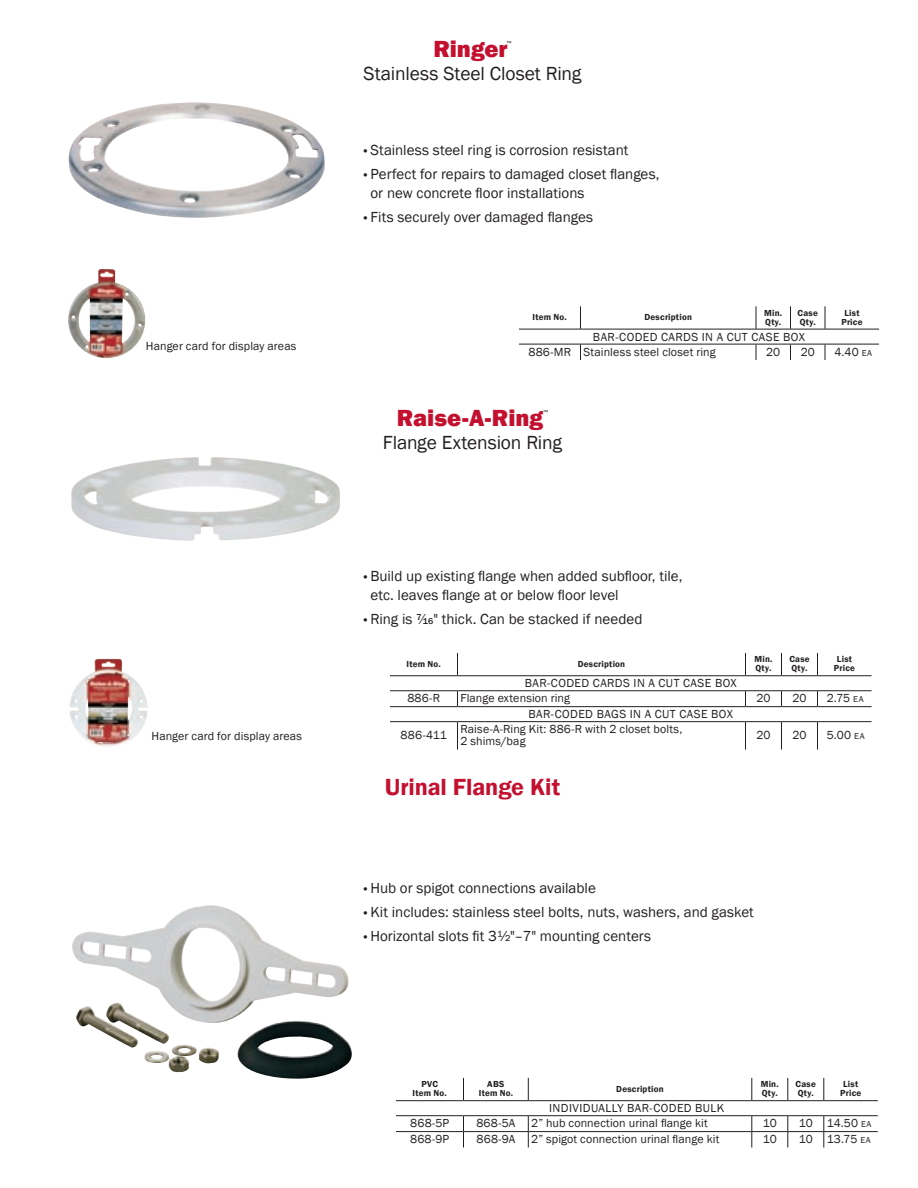
<style>
.page{position:relative;width:918px;height:1188px;background:#fff}
.page>*{position:absolute;margin:0;border:0;box-sizing:border-box;transform-origin:0 0}
.t1{font:800 24px "Franklin Gothic";color:#c3102f}
.t2{font:600 24px "Franklin Gothic";letter-spacing:-.005em;color:#c3102f}
.t3{font:19.5px "Franklin Gothic";letter-spacing:-.01em;color:#231f20}
.t4{font:15px/24px "Franklin Gothic";color:#231f20}
.t5{font:12px/24px "Franklin Gothic";letter-spacing:.01em;color:#231f20}
.t6{font:12px "Franklin Gothic";letter-spacing:.04em;color:#231f20}
.t7{font:12px "Franklin Gothic";letter-spacing:.035em;color:#231f20}
.t8{font:600 9px/9px "Franklin Gothic";letter-spacing:.025em;color:#231f20}
.t9{font:6px "Franklin Gothic";color:#231f20}
.s1{font-size:8.7px}
.s2{font-weight:500;font-size:8.85px}
</style>
<div class="page">
<img style="left:71px;top:457px;width:269px;height:84px">
<img style="left:68px;top:102px;width:257px;height:116px">
<img style="left:72px;top:905px;width:280px;height:174px">
<img style="left:68px;top:269px;width:77px;height:89px">
<img style="left:69px;top:659px;width:79px;height:88px">
<hr style="left:519px;top:329px;width:61px;height:1px;background:#231f20">
<hr style="left:580px;top:329px;width:176px;height:1px;background:#231f20">
<hr style="left:756px;top:329px;width:34px;height:1px;background:#231f20">
<hr style="left:790px;top:329px;width:35px;height:1px;background:#231f20">
<hr style="left:825px;top:329px;width:54px;height:1px;background:#231f20">
<hr style="left:519px;top:344px;width:61px;height:1px;background:#231f20">
<hr style="left:580px;top:344px;width:176px;height:1px;background:#231f20">
<svg style="left:580px;top:306px;width:1px;height:23px"></svg>
<svg style="left:580px;top:344px;width:1px;height:16px"></svg>
<hr style="left:756px;top:344px;width:34px;height:1px;background:#231f20">
<svg style="left:756px;top:306px;width:1px;height:23px"></svg>
<svg style="left:756px;top:344px;width:1px;height:16px"></svg>
<hr style="left:790px;top:344px;width:35px;height:1px;background:#231f20">
<svg style="left:790px;top:306px;width:1px;height:23px"></svg>
<svg style="left:790px;top:344px;width:1px;height:16px"></svg>
<hr style="left:825px;top:344px;width:54px;height:1px;background:#231f20">
<svg style="left:825px;top:306px;width:1px;height:23px"></svg>
<svg style="left:825px;top:344px;width:1px;height:16px"></svg>
<svg style="left:390px;top:653px;width:482px;height:97px"></svg>
<hr style="left:396px;top:1100px;width:68px;height:1px;background:#231f20">
<hr style="left:464px;top:1100px;width:64px;height:1px;background:#231f20">
<hr style="left:528px;top:1100px;width:224px;height:1px;background:#231f20">
<hr style="left:752px;top:1100px;width:36px;height:1px;background:#231f20">
<hr style="left:788px;top:1100px;width:36px;height:1px;background:#231f20">
<hr style="left:824px;top:1100px;width:54px;height:1px;background:#231f20">
<hr style="left:396px;top:1115px;width:68px;height:1px;background:#231f20">
<hr style="left:396px;top:1131px;width:68px;height:1px;background:#231f20">
<hr style="left:464px;top:1115px;width:64px;height:1px;background:#231f20">
<hr style="left:464px;top:1131px;width:64px;height:1px;background:#231f20">
<svg style="left:463px;top:1078px;width:1px;height:22px"></svg>
<svg style="left:463px;top:1116px;width:1px;height:32px"></svg>
<hr style="left:528px;top:1115px;width:224px;height:1px;background:#231f20">
<hr style="left:528px;top:1131px;width:224px;height:1px;background:#231f20">
<svg style="left:528px;top:1078px;width:1px;height:22px"></svg>
<svg style="left:528px;top:1116px;width:1px;height:32px"></svg>
<hr style="left:752px;top:1115px;width:36px;height:1px;background:#231f20">
<hr style="left:752px;top:1131px;width:36px;height:1px;background:#231f20">
<svg style="left:751px;top:1078px;width:1px;height:22px"></svg>
<svg style="left:751px;top:1116px;width:1px;height:32px"></svg>
<hr style="left:788px;top:1115px;width:36px;height:1px;background:#231f20">
<hr style="left:788px;top:1131px;width:36px;height:1px;background:#231f20">
<svg style="left:787px;top:1078px;width:1px;height:22px"></svg>
<svg style="left:787px;top:1116px;width:1px;height:32px"></svg>
<hr style="left:824px;top:1115px;width:54px;height:1px;background:#231f20">
<hr style="left:824px;top:1131px;width:54px;height:1px;background:#231f20">
<svg style="left:823px;top:1078px;width:1px;height:22px"></svg>
<svg style="left:823px;top:1116px;width:1px;height:32px"></svg>
<p class="t5" style="left:146px;top:335px;width:152px">Hanger card for display areas</p>
<p class="t5" style="left:151px;top:724px;width:152px">Hanger card for display areas</p>
<h1 class="t1" style="left:433px;top:34px;width:76px">Ringer</h1>
<p class="t9" style="left:507px;top:40px;width:6px">™</p>
<h2 class="t3" style="left:364px;top:61px;width:219px">Stainless Steel Closet Ring</h2>
<p class="t4" style="left:370px;top:138px;width:291px">Stainless steel ring is corrosion resistant<br>Perfect for repairs to damaged closet flanges,</p>
<p class="t4" style="left:370px;top:181px;width:224px">or new concrete floor installations<br>Fits securely over damaged flanges</p>
<p class="t5" style="left:362px;top:139px;width:10px">• •</p>
<p class="t5" style="left:362px;top:206px;width:10px">•</p>
<p class="t8" style="left:533px;top:313px;width:36px">Item No.</p>
<p class="t8" style="left:645px;top:313px;width:49px">Description</p>
<p class="t8" style="left:764px;top:308px;width:19px">Min.<br>Qty.</p>
<p class="t8" style="left:798px;top:308px;width:22px">Case<br>Qty.</p>
<p class="t8" style="left:841px;top:308px;width:23px;text-align:center">List<br>Price</p>
<p class="t5" style="left:528px;top:330px;width:278px;line-height:14.7px;text-indent:64px">BAR-CODED CARDS IN A CUT CASE BOX<br>886-MR Stainless steel closet ring</p>
<p class="t5" style="left:766px;top:340px;width:16px">20</p>
<p class="t5" style="left:801px;top:340px;width:16px">20</p>
<p class="t5" style="left:834px;top:340px;width:39px">4.40 <span class="s1">EA</span></p>
<h1 class="t1" style="left:397px;top:403px;width:148px">Raise-A-Ring</h1>
<p class="t9" style="left:543px;top:409px;width:6px">™</p>
<h2 class="t3" style="left:383px;top:430px;width:181px">Flange Extension Ring</h2>
<p class="t4" style="left:370px;top:566px;width:313px;line-height:19.5px">Build up existing flange when added subfloor, tile, etc. leaves flange at or below floor level</p>
<p class="t4" style="left:370px;top:607px;width:274px">Ring is <sup>7</sup>⁄<span class="s2">16</span>" thick. Can be stacked if needed</p>
<p class="t5" style="left:362px;top:565px;width:10px">•</p>
<p class="t5" style="left:362px;top:608px;width:10px">•</p>
<p class="t8" style="left:407px;top:659px;width:36px">Item No.</p>
<p class="t8" style="left:578px;top:659px;width:49px">Description</p>
<p class="t8" style="left:755px;top:655px;width:19px">Min.<br>Qty.</p>
<p class="t8" style="left:789px;top:655px;width:22px">Case<br>Qty.</p>
<p class="t8" style="left:834px;top:655px;width:23px;text-align:center">List<br>Price</p>
<p class="t6" style="left:525px;top:676px;width:214px">BAR-CODED CARDS IN A CUT CASE BOX</p>
<p class="t5" style="left:407px;top:686px;width:34px">886-R</p>
<p class="t5" style="left:460px;top:686px;width:111px">Flange extension ring</p>
<p class="t5" style="left:756px;top:686px;width:16px">20</p>
<p class="t5" style="left:792px;top:686px;width:16px">20</p>
<p class="t5" style="left:827px;top:686px;width:38px">2.75 <span class="s1">EA</span></p>
<p class="t6" style="left:529px;top:707px;width:206px">BAR-CODED BAGS IN A CUT CASE BOX</p>
<p class="t5" style="left:401px;top:723px;width:48px">886-411</p>
<p class="t5" style="left:460px;top:723px;width:223px;line-height:12px">Raise-A-Ring Kit: 886-R with 2 closet bolts,<br>2 shims/bag</p>
<p class="t5" style="left:756px;top:723px;width:16px">20</p>
<p class="t5" style="left:792px;top:723px;width:16px">20</p>
<p class="t5" style="left:827px;top:723px;width:39px">5.00 <span class="s1">EA</span></p>
<h1 class="t2" style="left:385px;top:773px;width:177px">Urinal Flange Kit</h1>
<p class="t4" style="left:370px;top:876px;width:385px">Hub or spigot connections available<br>Kit includes: stainless steel bolts, nuts, washers, and gasket<br>Horizontal slots fit 3 ½"–7" mounting centers</p>
<p class="t5" style="left:362px;top:877px;width:10px;text-align:justify">• • •</p>
<p class="t8" style="left:413px;top:1080px;width:36px;text-align:center">PVC<br>Item No.</p>
<p class="t8" style="left:479px;top:1080px;width:36px;text-align:center">ABS<br>Item No.</p>
<p class="t8" style="left:616px;top:1084px;width:49px">Description</p>
<p class="t8" style="left:761px;top:1080px;width:19px">Min.<br>Qty.</p>
<p class="t8" style="left:796px;top:1080px;width:22px">Case<br>Qty.</p>
<p class="t8" style="left:840px;top:1080px;width:23px;text-align:center">List<br>Price</p>
<p class="t7" style="left:549px;top:1101px;width:177px">INDIVIDUALLY BAR-CODED BULK</p>
<p class="t5" style="left:410px;top:1111px;width:40px">868-5P</p>
<p class="t5" style="left:476px;top:1111px;width:40px">868-5A</p>
<p class="t5" style="left:531px;top:1111px;width:178px">2” hub connection urinal flange kit</p>
<p class="t5" style="left:763px;top:1111px;width:15px">10</p>
<p class="t5" style="left:799px;top:1111px;width:74px">10 14.50 <span class="s1">EA</span></p>
<p class="t5" style="left:410px;top:1127px;width:41px">868-9P</p>
<p class="t5" style="left:477px;top:1127px;width:40px">868-9A</p>
<p class="t5" style="left:531px;top:1127px;width:190px">2” spigot connection urinal flange kit</p>
<p class="t5" style="left:763px;top:1127px;width:15px">10</p>
<p class="t5" style="left:799px;top:1127px;width:73px">10 13.75 <span class="s1">EA</span></p>
</div>
